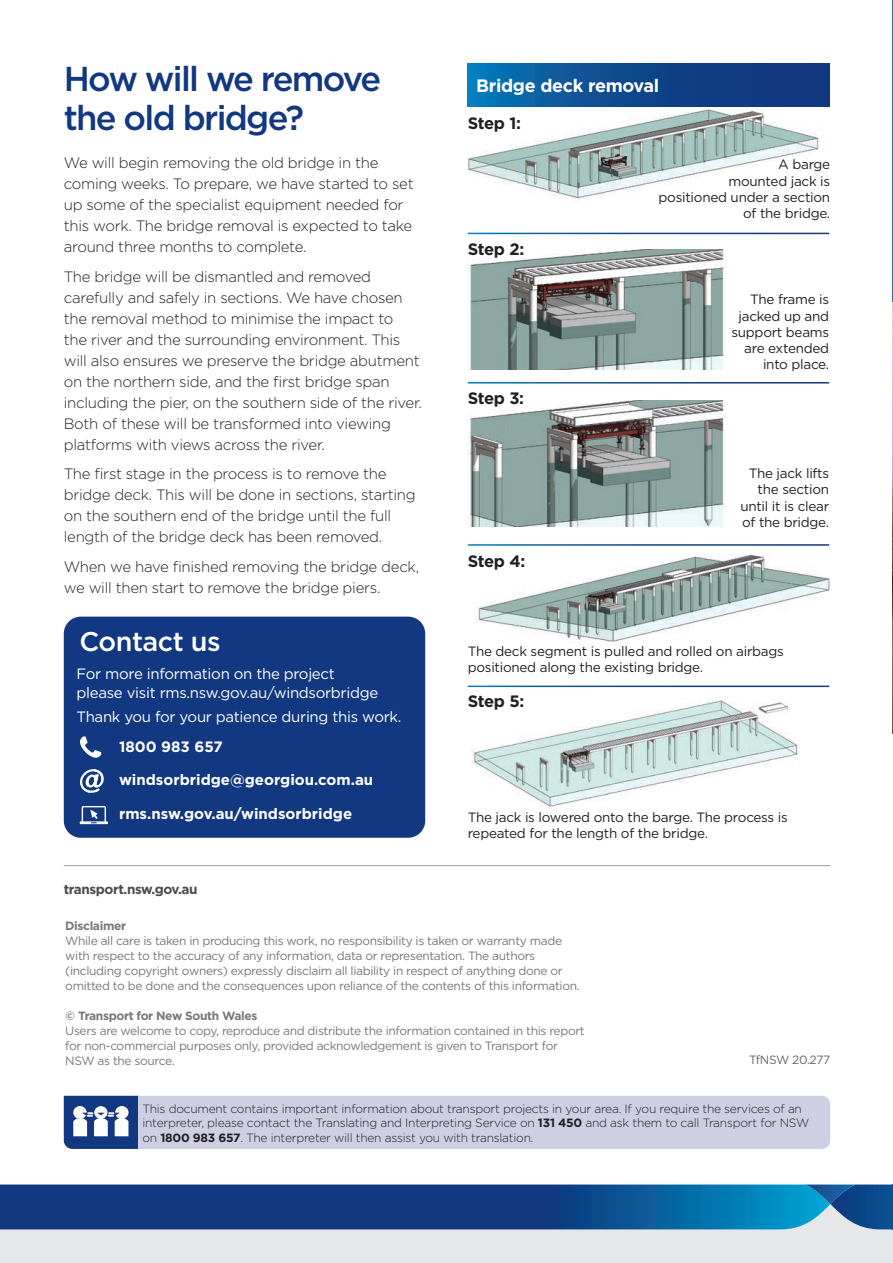
<style>
.page{position:relative;width:893px;height:1263px;background:#fff}
.page>*{position:absolute;margin:0;border:0;box-sizing:border-box;transform-origin:0 0}
.TfNSW_Heading_2{font:500 34.5px/39px "Gotham";letter-spacing:-.05em;color:#113880}
.TfNSW_body_text{font:500 27px "Gotham";letter-spacing:-.02em;color:#fff}
.TfNSW_Heading_3{font:700 18px "Gotham";letter-spacing:-.02em;color:#fff}
.TfNSW_Heading_3-2{font:700 16.5px "Gotham";letter-spacing:-.025em;color:#231f20}
.TfNSW_body_text-2{font:300 15px/21px "Gotham";letter-spacing:-.02em;color:#231f20}
.TfNSW_body_text-3{font:15px/19.5px "Gotham";letter-spacing:-.02em;color:#fff}
.TfNSW_List_-_Body_Te{font:700 15px "Gotham";color:#fff}
.TfNSW_Heading_3-3{font:13.5px/16.2px "Gotham";letter-spacing:-.02em;color:#231f20;text-align:right}
.TfNSW_Contact_Detail{font:700 13.5px "Gotham";letter-spacing:-.03em;color:#4b4c4d}
.t1{font:12px/15px "Gotham";letter-spacing:-.03em;color:#76787b}
.TfNSW_Table_-_Body_T{font:300 12px/14.4px "Gotham";letter-spacing:-.02em;color:#231f20}
.t2{font:700 12px "Gotham";letter-spacing:-.03em;color:#76787b}
.t3{font:12px "Gotham";letter-spacing:-.03em;color:#666}
.s1{font-weight:700}
</style>
<div class="page">
<img style="left:892px;top:256px;width:1px;height:477px">
<div style="left:0;top:1194px;width:893px;height:69px;background:#e6e7e9"></div>
<svg style="left:0;top:1184px;width:893px;height:45px;background:#144e8f"></svg>
<hr style="left:892px;top:0;width:1px;height:302px;background:#0983c4">
<img style="left:468px;top:106px;width:355px;height:93px">
<img style="left:471px;top:698px;width:327px;height:109px">
<img style="left:468px;top:249px;width:257px;height:120px">
<img style="left:468px;top:400px;width:257px;height:127px">
<img style="left:477px;top:556px;width:352px;height:86px">
<div style="left:64px;top:617px;width:361px;height:221px;background:#113880;border-radius:17px"></div>
<svg style="left:80px;top:736px;width:21px;height:22px"></svg>
<svg style="left:80px;top:769px;width:24px;height:24px"></svg>
<svg style="left:80px;top:806px;width:28px;height:18px"></svg>
<hr style="left:64px;top:865px;width:766px;height:1px;background:#94a2aa">
<svg style="left:64px;top:1096px;width:766px;height:53px;background:#c2c6dd"></svg>
<svg style="left:468px;top:64px;width:362px;height:42px;background:#0d4c90"></svg>
<h2 class="TfNSW_Heading_2" style="left:64px;top:59px;width:319px">How will we remove the old bridge?</h2>
<p class="TfNSW_body_text-2" style="left:64px;top:152px;width:351px">We will begin removing the old bridge in the coming weeks. To prepare, we have started to set up some of the specialist equipment needed for this work. The bridge removal is expected to take around three months to complete.</p>
<p class="TfNSW_body_text-2" style="left:64px;top:266px;width:360px">The bridge will be dismantled and removed carefully and safely in sections. We have chosen the removal method to minimise the impact to<br>the river and the surrounding environment. This will also ensures we preserve the bridge abutment on the northern side, and the first bridge span including the pier, on the southern side of the river.<br>Both of these will be transformed into viewing platforms with views across the river.</p>
<p class="TfNSW_body_text-2" style="left:64px;top:463px;width:353px">The first stage in the process is to remove the bridge deck. This will be done in sections, starting on the southern end of the bridge until the full length of the bridge deck has been removed.</p>
<p class="TfNSW_body_text-2" style="left:64px;top:556px;width:357px">When we have finished removing the bridge deck, we will then start to remove the bridge piers.</p>
<p class="TfNSW_body_text" style="left:80px;top:624px;width:143px">Contact us</p>
<p class="TfNSW_body_text-3" style="left:77px;top:664px;width:303px">For more information on the project please visit rms.nsw.gov.au/windsorbridge</p>
<p class="TfNSW_body_text-3" style="left:77px;top:707px;width:326px">Thank you for your patience during this work.</p>
<p class="TfNSW_List_-_Body_Te" style="left:119px;top:736px;width:105px">1800 983 657</p>
<p class="TfNSW_List_-_Body_Te" style="left:119px;top:770px;width:256px">windsorbridge@georgiou.com.au</p>
<p class="TfNSW_List_-_Body_Te" style="left:119px;top:803px;width:235px">rms.nsw.gov.au/windsorbridge</p>
<h3 class="TfNSW_Heading_3" style="left:476px;top:74px;width:184px">Bridge deck removal</h3>
<h3 class="TfNSW_Heading_3-2" style="left:468px;top:112px;width:55px">Step 1:</h3>
<h3 class="TfNSW_Heading_3-2" style="left:468px;top:238px;width:58px">Step 2:</h3>
<h3 class="TfNSW_Heading_3-2" style="left:468px;top:387px;width:58px">Step 3:</h3>
<h3 class="TfNSW_Heading_3-2" style="left:468px;top:550px;width:59px">Step 4:</h3>
<h3 class="TfNSW_Heading_3-3" style="left:659px;top:156px;width:173px">A barge<br>mounted jack is positioned under a section of the bridge.</h3>
<h3 class="TfNSW_Heading_3-3" style="left:731px;top:291px;width:99px">The frame is jacked up and support beams are extended into place.</h3>
<h3 class="TfNSW_Heading_3-3" style="left:740px;top:465px;width:90px">The jack lifts the section until it is clear of the bridge.</h3>
<h3 class="TfNSW_Heading_3-3" style="left:468px;top:643px;width:318px;text-align:left">The deck segment is pulled and rolled on airbags positioned along the existing bridge.</h3>
<h3 class="TfNSW_Heading_3-2" style="left:468px;top:691px;width:58px">Step 5:</h3>
<h3 class="TfNSW_Heading_3-3" style="left:468px;top:808px;width:322px;text-align:left">The jack is lowered onto the barge. The process is repeated for the length of the bridge.</h3>
<p class="TfNSW_Contact_Detail" style="left:64px;top:880px;width:135px">transport.nsw.gov.au</p>
<p class="t2" style="left:65px;top:917px;width:62px">Disclaimer</p>
<p class="t1" style="left:65px;top:932px;width:516px">While all care is taken in producing this work, no responsibility is taken or warranty made with respect to the accuracy of any information, data or representation. The authors (including copyright owners) expressly disclaim all liability in respect of anything done or omitted to be done and the consequences upon reliance of the contents of this information.</p>
<p class="t2" style="left:65px;top:1007px;width:194px">© Transport for New South Wales</p>
<p class="t1" style="left:65px;top:1022px;width:521px">Users are welcome to copy, reproduce and distribute the information contained in this report for non-commercial purposes only, provided acknowledgement is given to Transport for<br>NSW as the source.</p>
<p class="TfNSW_Table_-_Body_T" style="left:142px;top:1101px;width:668px">This document contains important information about transport projects in your area. If you require the services of an interpreter, please contact the Translating and Interpreting Service on <span class="s1">131 450</span> and ask them to call Transport for NSW on <span class="s1">1800 983 657</span>. The interpreter will then assist you with translation.</p>
<p class="t3" style="left:749px;top:1052px;width:83px">TfNSW 20.277</p>
</div>
